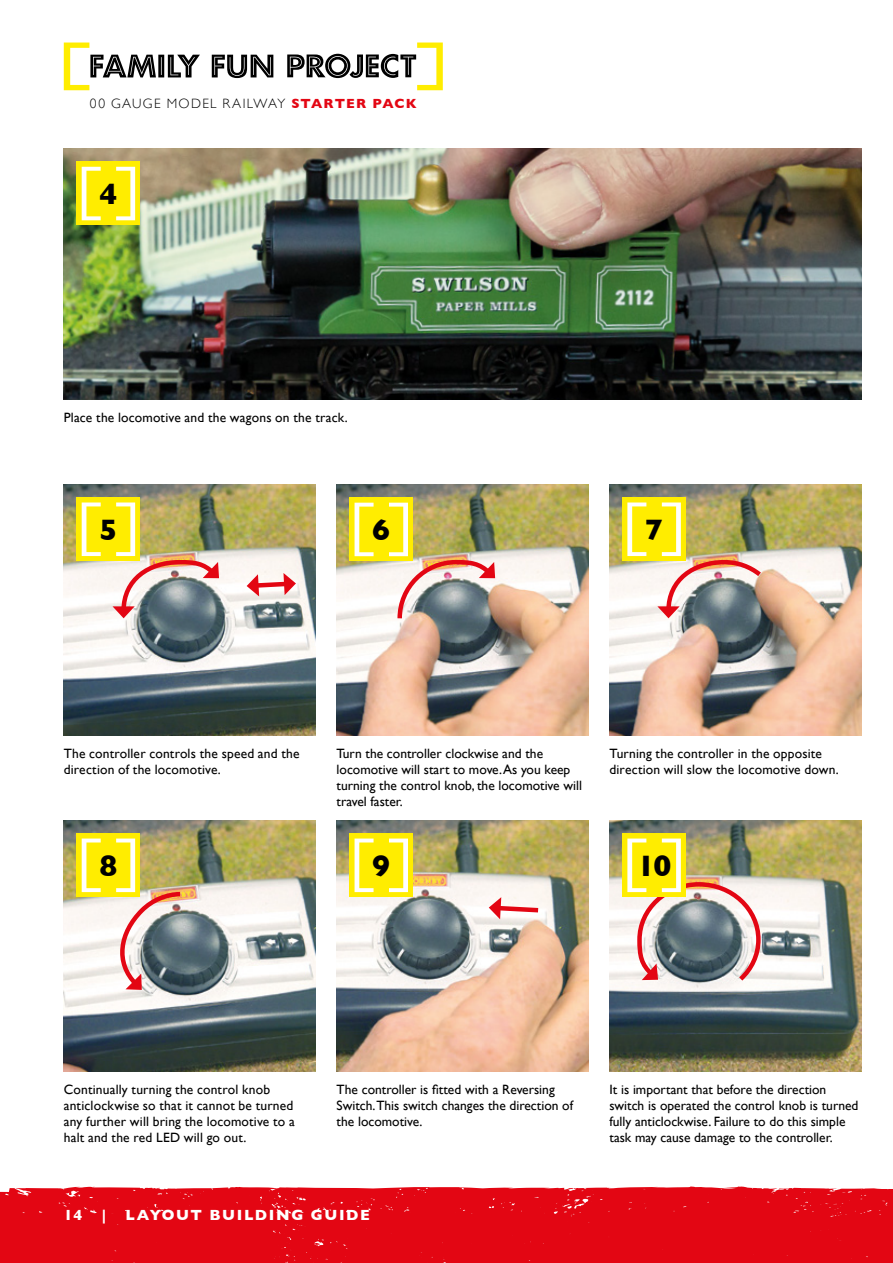
<style>
.page{position:relative;width:893px;height:1263px;background:#fff}
.page>*{position:absolute;margin:0;border:0;box-sizing:border-box;transform-origin:0 0}
.t1{font:700 30.15px "Gill Sans";color:#000}
.t2{font:700 15px "Gill Sans";letter-spacing:.105em;color:#fff}
.t3{font:13.5px/16.2px "Gill Sans";color:#000}
.t4{font:300 13.5px "Gill Sans";letter-spacing:.1em;color:#000}
.s1{font-weight:700;color:#e30613}
</style>
<div class="page">
<svg style="left:0;top:1186px;width:893px;height:26px;background:#e51c28"></svg>
<div style="left:0;top:1212px;width:893px;height:51px;background:#e30613"></div>
<svg style="left:64px;top:43px;width:136px;height:47px"></svg>
<svg style="left:212px;top:55px;width:61px;height:23px"></svg>
<svg style="left:287px;top:43px;width:156px;height:47px"></svg>
<img style="left:337px;top:485px;width:251px;height:251px">
<img style="left:609px;top:485px;width:252px;height:251px">
<img style="left:64px;top:821px;width:251px;height:251px">
<img style="left:64px;top:485px;width:251px;height:251px">
<svg style="left:247px;top:573px;width:49px;height:23px"></svg>
<img style="left:337px;top:821px;width:251px;height:251px">
<svg style="left:489px;top:897px;width:54px;height:22px"></svg>
<img style="left:609px;top:821px;width:252px;height:251px">
<img style="left:64px;top:149px;width:797px;height:251px">
<div style="left:77px;top:162px;width:63px;height:63px;background:#ffed00"></div>
<svg style="left:116px;top:167px;width:19px;height:53px"></svg>
<svg style="left:82px;top:167px;width:19px;height:53px"></svg>
<div style="left:622px;top:497px;width:64px;height:64px;background:#ffed00"></div>
<img style="left:657px;top:502px;width:109px;height:116px">
<svg style="left:627px;top:502px;width:19px;height:54px"></svg>
<div style="left:77px;top:497px;width:63px;height:64px;background:#ffed00"></div>
<img style="left:113px;top:502px;width:107px;height:116px">
<svg style="left:82px;top:502px;width:19px;height:54px"></svg>
<div style="left:77px;top:833px;width:63px;height:64px;background:#ffed00"></div>
<img style="left:114px;top:838px;width:71px;height:153px">
<svg style="left:82px;top:838px;width:19px;height:54px"></svg>
<div style="left:349px;top:497px;width:64px;height:64px;background:#ffed00"></div>
<img style="left:389px;top:503px;width:107px;height:120px">
<svg style="left:355px;top:503px;width:19px;height:53px"></svg>
<div style="left:349px;top:833px;width:64px;height:64px;background:#ffed00"></div>
<svg style="left:389px;top:838px;width:19px;height:54px"></svg>
<svg style="left:355px;top:838px;width:19px;height:54px"></svg>
<div style="left:622px;top:833px;width:64px;height:64px;background:#ffed00"></div>
<img style="left:627px;top:838px;width:136px;height:147px">
<p class="t4" style="left:90px;top:93px;width:328px">00 GAUGE MODEL RAILWAY <span class="s1">STARTER PACK</span></p>
<h1 class="t1" style="left:99px;top:176px;width:19px">4</h1>
<p class="t3" style="left:64px;top:409px;width:285px">Place the locomotive and the wagons on the track.</p>
<h1 class="t1" style="left:372px;top:512px;width:19px">6</h1>
<h1 class="t1" style="left:99px;top:512px;width:19px">5</h1>
<h1 class="t1" style="left:645px;top:512px;width:19px">7</h1>
<p class="t3" style="left:64px;top:745px;width:237px">The controller controls the speed and the direction of the locomotive.</p>
<h1 class="t1" style="left:99px;top:848px;width:19px">8</h1>
<p class="t3" style="left:337px;top:745px;width:247px">Turn the controller clockwise and the locomotive will start to move. As you keep turning the control knob, the locomotive will travel faster.</p>
<p class="t3" style="left:609px;top:745px;width:231px">Turning the controller in the opposite direction will slow the locomotive down.</p>
<h1 class="t1" style="left:372px;top:848px;width:19px">9</h1>
<h1 class="t1" style="left:637px;top:848px;width:36px">10</h1>
<p class="t3" style="left:64px;top:1081px;width:233px">Continually turning the control knob anticlockwise so that it cannot be turned any further will bring the locomotive to a halt and the red LED will go out.</p>
<p class="t3" style="left:337px;top:1081px;width:238px">The controller is fitted with a Reversing<br>Switch.This switch changes the direction of the locomotive.</p>
<p class="t3" style="left:609px;top:1081px;width:250px">It is important that before the direction switch is operated the control knob is turned fully anticlockwise. Failure to do this simple task may cause damage to the controller.</p>
<p class="t2" style="left:64px;top:1206px;width:20px">14</p>
<p class="t2" style="left:102px;top:1206px;width:6px">|</p>
<p class="t2" style="left:125px;top:1206px;width:246px">LAYOUT BUILDING GUIDE</p>
</div>
